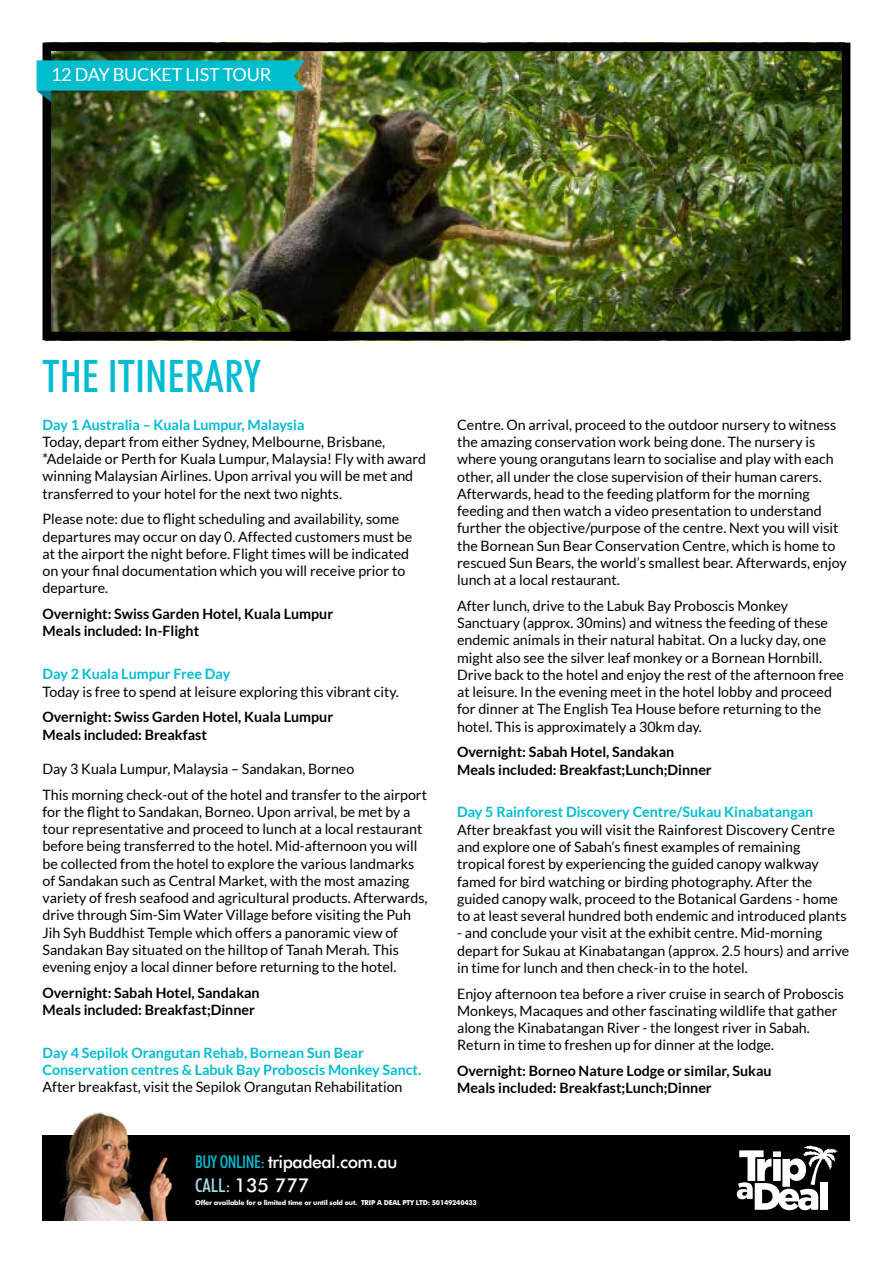
<style>
.page{position:relative;width:893px;height:1263px;background:#fff}
.page>*{position:absolute;margin:0;border:0;box-sizing:border-box;transform-origin:0 0}
.t1{font:500 condensed 45px "Futura BT";color:#00bcd3}
.t2{font:500 19.05px "Futura BT";color:#fff}
.t3{font:18px "Lato";letter-spacing:-.01em;color:#fff}
.t4{font:500 17.7px "Futura BT";letter-spacing:-.03em;color:#fff}
.t5{font:14.25px/17.2px "Lato";color:#000}
.t6{font:700 14.25px/17.2px "Lato";color:#000}
.t7{font:700 14.25px/17.2px "Lato";color:#00bcd3}
.t8{font:700 6.75px "Futura BT";letter-spacing:-.03em;color:#fff}
.s1{font-stretch:condensed;color:#00bcd3}
.s2{font-stretch:condensed;color:#a7dde9}
</style>
<div class="page">
<div style="left:43px;top:1135px;width:807px;height:85px;background:#000"></div>
<img style="left:60px;top:1112px;width:113px;height:108px">
<svg style="left:737px;top:1145px;width:101px;height:65px"></svg>
<img style="left:53px;top:53px;width:787px;height:277px">
<div style="left:43px;top:43px;width:807px;height:297px;border:9px solid #000"></div>
<img style="left:37px;top:60px;width:268px;height:42px">
<p class="t3" style="left:51px;top:65px;width:222px">12 DAY BUCKET LIST TOUR</p>
<h1 class="t1" style="left:43px;top:348px;width:220px">THE ITINERARY</h1>
<p class="t7" style="left:43px;top:416px;width:263px">Day 1 Australia – Kuala Lumpur, Malaysia</p>
<p class="t5" style="left:43px;top:433px;width:385px">Today, depart from either Sydney, Melbourne, Brisbane, *Adelaide or Perth for Kuala Lumpur, Malaysia! Fly with award winning Malaysian Airlines. Upon arrival you will be met and transferred to your hotel for the next two nights.</p>
<p class="t5" style="left:43px;top:510px;width:371px">Please note: due to flight scheduling and availability, some departures may occur on day 0. Affected customers must be at the airport the night before. Flight times will be indicated on your final documentation which you will receive prior to departure.</p>
<p class="t6" style="left:43px;top:605px;width:292px">Overnight: Swiss Garden Hotel, Kuala Lumpur<br>Meals included: In-Flight</p>
<p class="t7" style="left:43px;top:665px;width:189px">Day 2 Kuala Lumpur Free Day</p>
<p class="t5" style="left:43px;top:683px;width:358px">Today is free to spend at leisure exploring this vibrant city.</p>
<p class="t6" style="left:43px;top:708px;width:292px">Overnight: Swiss Garden Hotel, Kuala Lumpur<br>Meals included: Breakfast</p>
<p class="t5" style="left:43px;top:756px;width:386px;line-height:25.8px">Day 3 Kuala Lumpur, Malaysia – Sandakan, Borneo<br>This morning check-out of the hotel and transfer to the airport</p>
<p class="t5" style="left:43px;top:803px;width:387px">for the flight to Sandakan, Borneo. Upon arrival, be met by a tour representative and proceed to lunch at a local restaurant before being transferred to the hotel. Mid-afternoon you will be collected from the hotel to explore the various landmarks of Sandakan such as Central Market, with the most amazing variety of fresh seafood and agricultural products. Afterwards, drive through Sim-Sim Water Village before visiting the Puh Jih Syh Buddhist Temple which offers a panoramic view of Sandakan Bay situated on the hilltop of Tanah Merah. This evening enjoy a local dinner before returning to the hotel.</p>
<p class="t6" style="left:43px;top:984px;width:219px">Overnight: Sabah Hotel, Sandakan<br>Meals included: Breakfast;Dinner</p>
<p class="t7" style="left:43px;top:1044px;width:380px">Day 4 Sepilok Orangutan Rehab, Bornean Sun Bear<br>Conservation centres &amp; Labuk Bay Proboscis Monkey Sanct.</p>
<p class="t5" style="left:43px;top:1078px;width:362px">After breakfast, visit the Sepilok Orangutan Rehabilitation</p>
<p class="t5" style="left:457px;top:416px;width:391px">Centre. On arrival, proceed to the outdoor nursery to witness the amazing conservation work being done. The nursery is where young orangutans learn to socialise and play with each other, all under the close supervision of their human carers.<br>Afterwards, head to the feeding platform for the morning feeding and then watch a video presentation to understand further the objective/purpose of the centre. Next you will visit the Bornean Sun Bear Conservation Centre, which is home to rescued Sun Bears, the world’s smallest bear. Afterwards, enjoy lunch at a local restaurant.</p>
<p class="t5" style="left:457px;top:597px;width:388px">After lunch, drive to the Labuk Bay Proboscis Monkey Sanctuary (approx. 30mins) and witness the feeding of these endemic animals in their natural habitat. On a lucky day, one might also see the silver leaf monkey or a Bornean Hornbill.<br>Drive back to the hotel and enjoy the rest of the afternoon free at leisure. In the evening meet in the hotel lobby and proceed for dinner at The English Tea House before returning to the hotel. This is approximately a 30km day.</p>
<p class="t6" style="left:457px;top:743px;width:256px">Overnight: Sabah Hotel, Sandakan<br>Meals included: Breakfast;Lunch;Dinner</p>
<p class="t7" style="left:457px;top:803px;width:358px">Day 5 Rainforest Discovery Centre/Sukau Kinabatangan</p>
<p class="t5" style="left:457px;top:821px;width:391px">After breakfast you will visit the Rainforest Discovery Centre and explore one of Sabah’s finest examples of remaining tropical forest by experiencing the guided canopy walkway famed for bird watching or birding photography. After the guided canopy walk, proceed to the Botanical Gardens - home to at least several hundred both endemic and introduced plants</p>
<p class="t5" style="left:457px;top:924px;width:394px">- and conclude your visit at the exhibit centre. Mid-morning depart for Sukau at Kinabatangan (approx. 2.5 hours) and arrive in time for lunch and then check-in to the hotel.</p>
<p class="t5" style="left:457px;top:985px;width:388px">Enjoy afternoon tea before a river cruise in search of Proboscis Monkeys, Macaques and other fascinating wildlife that gather along the Kinabatangan River - the longest river in Sabah.<br>Return in time to freshen up for dinner at the lodge.</p>
<p class="t6" style="left:457px;top:1062px;width:316px">Overnight: Borneo Nature Lodge or similar, Sukau<br>Meals included: Breakfast;Lunch;Dinner</p>
<p class="t4" style="left:195px;top:1151px;width:204px"><span class="s1">BUY ONLINE:</span> tripadeal.com.au</p>
<h2 class="t2" style="left:195px;top:1173px;width:116px"><span class="s2">CALL:</span> 135 777</h2>
<p class="t8" style="left:195px;top:1199px;width:283px">Offer available for a limited time or until sold out. TRIP A DEAL PTY LTD: 50149240433</p>
</div>
